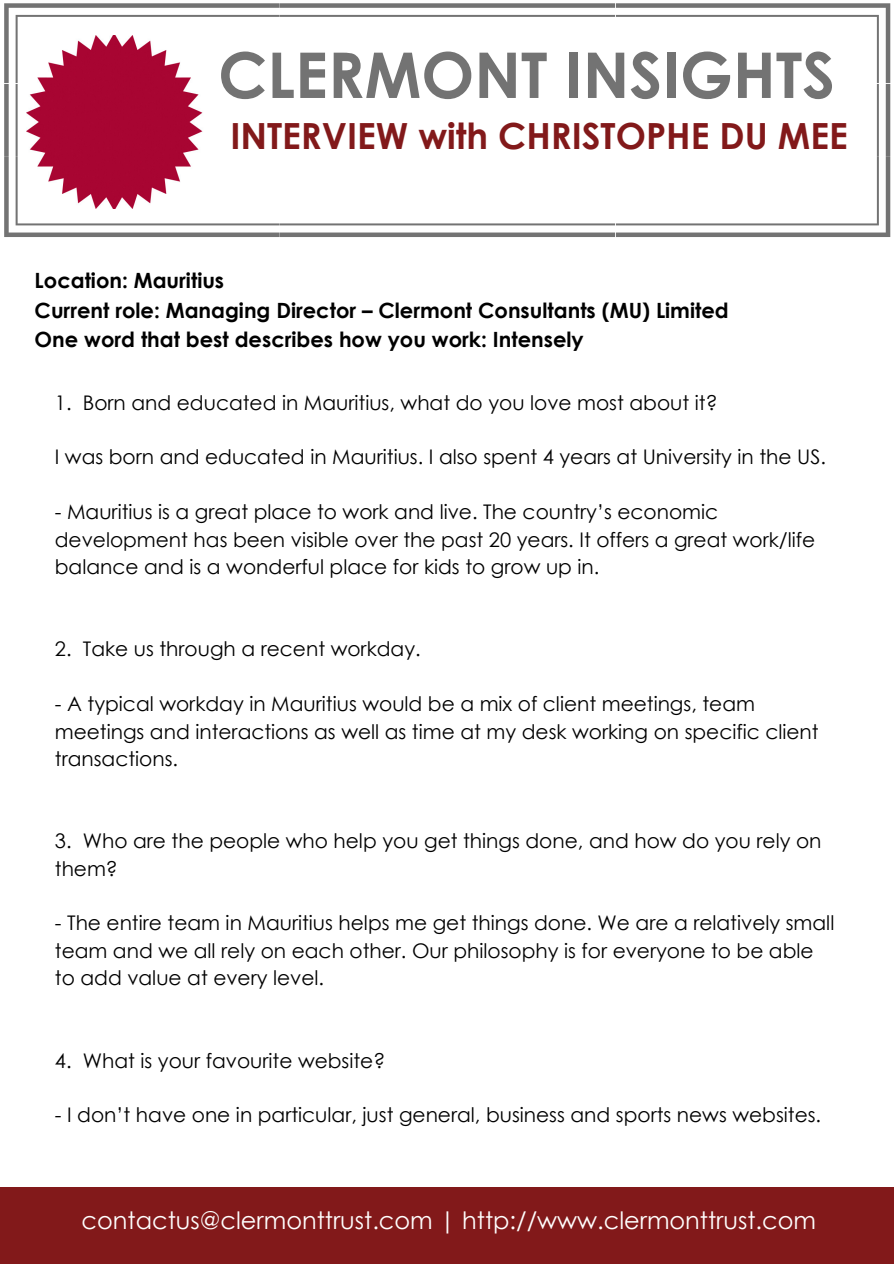
<style>
.page{position:relative;width:894px;height:1264px;background:#fff}
.page>*{position:absolute;margin:0;border:0;box-sizing:border-box;transform-origin:0 0}
.t1{font:700 63px "Century Gothic";color:#737373}
.t2{font:700 36px "Century Gothic";color:#82191a}
.t3{font:24px "Century Gothic";color:#fffffe}
.t4{font:700 21px/29.2px "Century Gothic";color:#000}
.t5{font:20.1px/27.5px "Century Gothic";color:#000}
</style>
<div class="page">
<svg style="left:4px;top:3px;width:886px;height:234px"></svg>
<div style="left:0;top:1187px;width:893px;height:76px;background:#82191a"></div>
<img style="left:26px;top:35px;width:180px;height:174px">
<h1 class="t1" style="left:218px;top:35px;width:618px">CLERMONT INSIGHTS</h1>
<h2 class="t2" style="left:230px;top:113px;width:618px">INTERVIEW with CHRISTOPHE DU MEE</h2>
<p class="t4" style="left:35px;top:265px;width:695px">Location: Mauritius<br>Current role: Managing Director – Clermont Consultants (MU) Limited<br>One word that best describes how you work: Intensely</p>
<p class="t5" style="left:55px;top:388px;width:664px">1. Born and educated in Mauritius, what do you love most about it?</p>
<p class="t5" style="left:55px;top:443px;width:772px">I was born and educated in Mauritius. I also spent 4 years at University in the US.</p>
<p class="t5" style="left:55px;top:497px;width:761px">- Mauritius is a great place to work and live. The country’s economic development has been visible over the past 20 years. It offers a great work/life balance and is a wonderful place for kids to grow up in.</p>
<p class="t5" style="left:55px;top:634px;width:367px">2. Take us through a recent workday.</p>
<p class="t5" style="left:55px;top:689px;width:765px">- A typical workday in Mauritius would be a mix of client meetings, team meetings and interactions as well as time at my desk working on specific client transactions.</p>
<p class="t5" style="left:55px;top:826px;width:768px">3. Who are the people who help you get things done, and how do you rely on them?</p>
<p class="t5" style="left:55px;top:908px;width:780px">- The entire team in Mauritius helps me get things done. We are a relatively small team and we all rely on each other. Our philosophy is for everyone to be able to add value at every level.</p>
<p class="t5" style="left:55px;top:1045px;width:332px">4. What is your favourite website?</p>
<p class="t5" style="left:55px;top:1100px;width:767px">- I don’t have one in particular, just general, business and sports news websites.</p>
<p class="t3" style="left:82px;top:1204px;width:735px">contactus@clermonttrust.com | http://www.clermonttrust.com</p>
</div>
